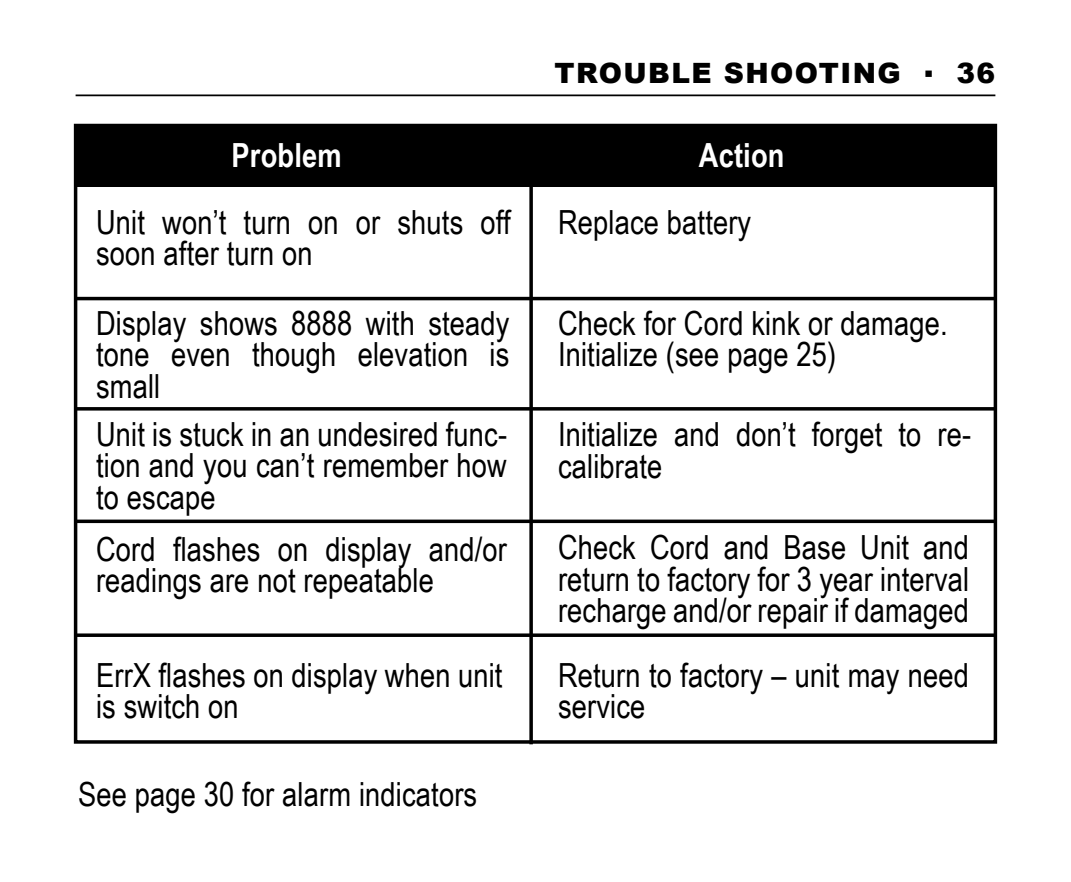
<style>
.page{position:relative;width:1071px;height:882px;background:#fff}
.page>*{position:absolute;margin:0;border:0;box-sizing:border-box;transform-origin:0 0}
.t1{font:33.25px/31.5px "Arial Narrow";letter-spacing:.005em;color:#000}
.t2{font:700 33.25px "Arial Narrow";letter-spacing:.005em;color:#fff}
.t3{font:900 28px "Arial";letter-spacing:.05em;color:#000}
</style>
<div class="page">
<div style="left:74px;top:124px;width:923px;height:620px;border:4px solid #000"></div>
<div style="left:76px;top:126px;width:919px;height:61px;background:#000"></div>
<svg style="left:529px;top:187px;width:4px;height:557px;background:#1f1f1f"></svg>
<hr style="left:76px;top:297px;width:919px;height:3px;background:#000">
<svg style="left:76px;top:407px;width:919px;height:4px;background:#1f1f1f"></svg>
<hr style="left:76px;top:520px;width:919px;height:3px;background:#000">
<svg style="left:76px;top:633px;width:919px;height:4px;background:#1f1f1f"></svg>
<hr style="left:76px;top:94px;width:919px;height:2px;background:#000">
<p class="t3" style="left:555px;top:53px;width:442px">TROUBLE SHOOTING ▪ 36</p>
<p class="t2" style="left:232px;top:130px;width:112px">Problem</p>
<p class="t2" style="left:699px;top:130px;width:87px">Action</p>
<p class="t1" style="left:96px;top:205px;width:416px">Unit won’t turn on or shuts off</p>
<p class="t1" style="left:558px;top:205px;width:195px">Replace battery</p>
<p class="t1" style="left:96px;top:217px;width:415px;line-height:69.6px">soon after turn on<br>Display shows 8888 with steady</p>
<p class="t1" style="left:96px;top:338px;width:415px">tone even though elevation is small</p>
<p class="t1" style="left:96px;top:417px;width:413px;text-align:justify">Unit is stuck in an undesired func&shy;tion and you can’t remember how to escape</p>
<p class="t1" style="left:558px;top:306px;width:391px">Check for Cord kink or damage.<br>Initialize (see page 25)</p>
<p class="t1" style="left:558px;top:417px;width:415px">Initialize and don’t forget to re&shy;calibrate</p>
<p class="t1" style="left:96px;top:532px;width:412px">Cord flashes on display and/or readings are not repeatable</p>
<p class="t1" style="left:558px;top:531px;width:413px;text-align:justify">Check Cord and Base Unit and return to factory for 3 year interval recharge and/or repair if damaged</p>
<p class="t1" style="left:96px;top:658px;width:408px">ErrX flashes on display when unit is switch on</p>
<p class="t1" style="left:558px;top:658px;width:413px">Return to factory – unit may need service</p>
<p class="t1" style="left:78px;top:777px;width:401px">See page 30 for alarm indicators</p>
</div>
